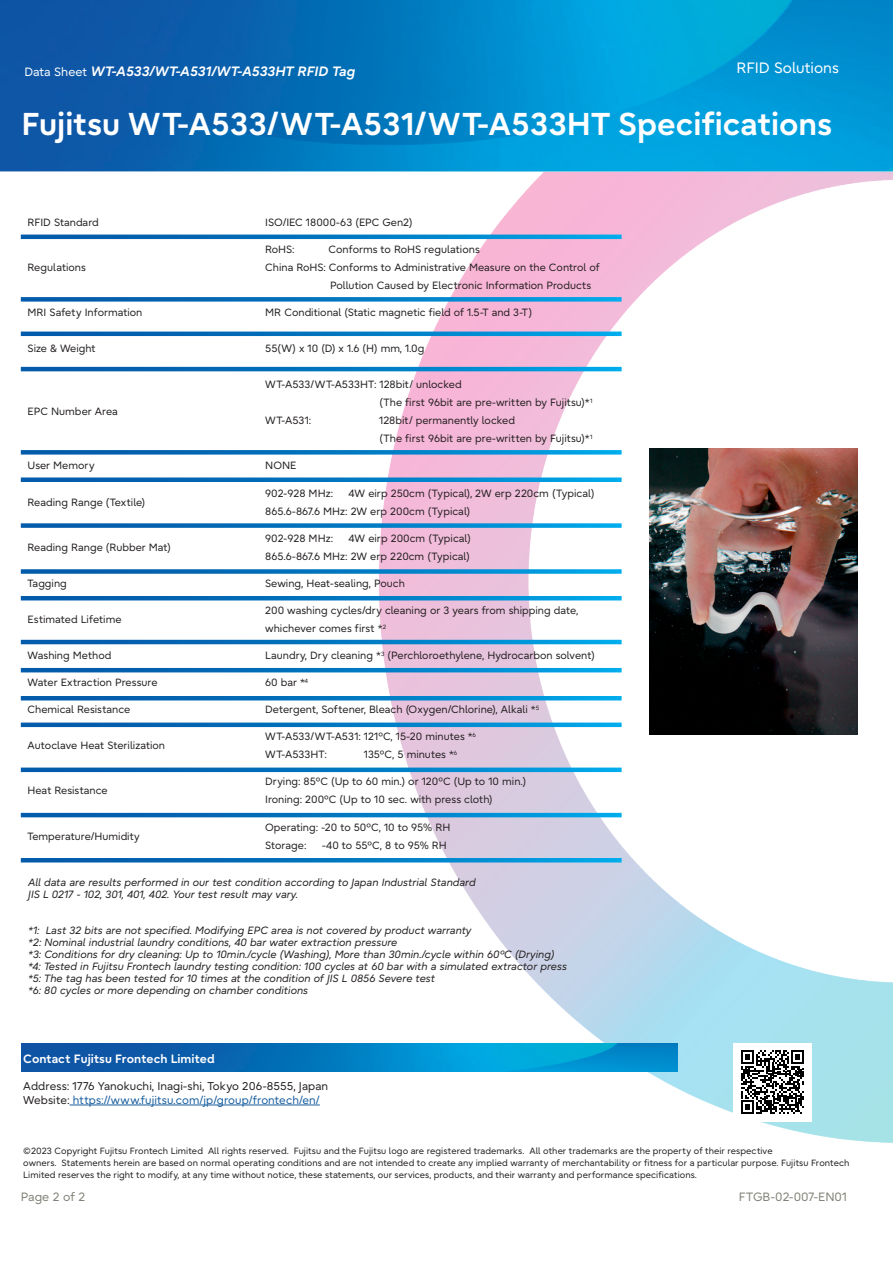
<style>
.page{position:relative;width:893px;height:1263px;background:#fff}
.page>*{position:absolute;margin:0;border:0;box-sizing:border-box;transform-origin:0 0}
.t1{font:700 31.5px "Fujitsu Infinity Pro";color:#fff}
.t2{font:15px "Fujitsu Infinity Pro";color:#fff}
.t3{font:italic 700 13.5px "Fujitsu Infinity Pro";color:#fff}
.t4{font:700 12px "Fujitsu Infinity Pro";letter-spacing:.005em;color:#fff}
.t5{font:12px "Fujitsu Infinity Pro";color:#818178}
.t6{font:11.25px/13.5px "Fujitsu Infinity Pro";letter-spacing:.005em;color:#231f20}
.t7{font:10.5px/18px "Fujitsu Infinity Pro";color:#231f20}
.t8{font:italic 10.5px/12px "Fujitsu Infinity Pro";color:#231f20}
.t9{font:9px/12px "Fujitsu Infinity Pro";letter-spacing:.005em;color:#231f20}
.s1{font-weight:400;font-style:normal;font-size:12px}
.s2{color:#175d9e}
</style>
<div class="page">
<img style="left:376px;top:171px;width:517px;height:972px">
<img style="left:22px;top:1043px;width:656px;height:29px">
<hr style="left:70px;top:1105px;width:250px;height:1px;background:#175d9e">
<svg style="left:21px;top:235px;width:601px;height:4px;background:#0179c2"></svg>
<img style="left:0;top:0;width:893px;height:171px">
<svg style="left:21px;top:367px;width:601px;height:4px;background:#0179c2"></svg>
<svg style="left:21px;top:297px;width:601px;height:5px;background:#1a84c7"></svg>
<svg style="left:21px;top:332px;width:601px;height:4px;background:#0179c2"></svg>
<svg style="left:21px;top:596px;width:601px;height:4px;background:#0179c2"></svg>
<svg style="left:21px;top:696px;width:601px;height:4px;background:#0179c2"></svg>
<svg style="left:21px;top:640px;width:601px;height:4px;background:#0179c2"></svg>
<svg style="left:21px;top:668px;width:601px;height:4px;background:#0179c2"></svg>
<svg style="left:21px;top:722px;width:601px;height:5px;background:#1d86c8"></svg>
<svg style="left:21px;top:767px;width:601px;height:5px;background:#1d87c8"></svg>
<svg style="left:21px;top:569px;width:601px;height:5px;background:#1a84c7"></svg>
<svg style="left:21px;top:477px;width:601px;height:5px;background:#1a84c7"></svg>
<svg style="left:21px;top:450px;width:601px;height:5px;background:#1a84c7"></svg>
<svg style="left:21px;top:813px;width:601px;height:4px;background:#0179c2"></svg>
<svg style="left:21px;top:858px;width:601px;height:4px;background:#0279c2"></svg>
<div style="left:733px;top:1043px;width:79px;height:78px;background:#fff"></div>
<svg style="left:741px;top:1050px;width:63px;height:64px"></svg>
<img style="left:650px;top:449px;width:207px;height:286px">
<svg style="left:21px;top:523px;width:601px;height:5px;background:#1a84c7"></svg>
<p class="t3" style="left:24px;top:63px;width:332px"><span class="s1">Data Sheet</span> WT-A533/WT-A531/WT-A533HT RFID Tag</p>
<h2 class="t2" style="left:736px;top:58px;width:104px">RFID Solutions</h2>
<h1 class="t1" style="left:22px;top:103px;width:812px">Fujitsu WT-A533/WT-A531/WT-A533HT Specifications</h1>
<p class="t7" style="left:28px;top:213px;width:73px">RFID Standard</p>
<p class="t7" style="left:265px;top:213px;width:149px">ISO/IEC 18000-63 (EPC Gen2)</p>
<p class="t7" style="left:28px;top:258px;width:60px">Regulations</p>
<p class="t7" style="left:265px;top:240px;width:31px">RoHS:</p>
<p class="t7" style="left:329px;top:240px;width:153px">Conforms to RoHS regulations</p>
<p class="t7" style="left:265px;top:258px;width:336px">China RoHS: Conforms to Administrative Measure on the Control of</p>
<p class="t7" style="left:330px;top:276px;width:263px">Pollution Caused by Electronic Information Products</p>
<p class="t7" style="left:28px;top:303px;width:116px">MRI Safety Information</p>
<p class="t7" style="left:265px;top:303px;width:268px">MR Conditional (Static magnetic field of 1.5-T and 3-T)</p>
<p class="t7" style="left:28px;top:339px;width:70px">Size &amp; Weight</p>
<p class="t7" style="left:265px;top:339px;width:161px">55(W) x 10 (D) x 1.6 (H) mm, 1.0g</p>
<p class="t7" style="left:28px;top:402px;width:92px">EPC Number Area</p>
<p class="t7" style="left:265px;top:375px;width:198px">WT-A533/WT-A533HT: 128bit/ unlocked</p>
<p class="t7" style="left:380px;top:393px;width:215px">(The first 96bit are pre-written by Fujitsu)*<sup>1</sup></p>
<p class="t7" style="left:265px;top:412px;width:47px">WT-A531:</p>
<p class="t7" style="left:379px;top:412px;width:215px">128bit/ permanently locked<br>(The first 96bit are pre-written by Fujitsu)*<sup>1</sup></p>
<p class="t7" style="left:28px;top:457px;width:69px">User Memory</p>
<p class="t7" style="left:265px;top:457px;width:33px">NONE</p>
<p class="t7" style="left:28px;top:493px;width:119px">Reading Range (Textile)</p>
<p class="t7" style="left:265px;top:484px;width:331px;text-indent:83px">4W eirp 250cm (Typical), 2W erp 220cm (Typical)<br>865.6-867.6 MHz: 2W erp 200cm (Typical)</p>
<p class="t7" style="left:265px;top:484px;width:69px">902-928 MHz:</p>
<p class="t7" style="left:28px;top:538px;width:145px">Reading Range (Rubber Mat)</p>
<p class="t7" style="left:265px;top:529px;width:207px;text-align:right">4W eirp 200cm (Typical)<br>865.6-867.6 MHz: 2W erp 220cm (Typical)</p>
<p class="t7" style="left:265px;top:529px;width:69px">902-928 MHz:</p>
<p class="t7" style="left:28px;top:574px;width:41px">Tagging</p>
<p class="t7" style="left:265px;top:574px;width:141px">Sewing, Heat-sealing, Pouch</p>
<p class="t7" style="left:28px;top:610px;width:95px">Estimated Lifetime</p>
<p class="t7" style="left:265px;top:601px;width:315px">200 washing cycles/dry cleaning or 3 years from shipping date, whichever comes first *<sup>2</sup></p>
<p class="t7" style="left:28px;top:646px;width:85px">Washing Method</p>
<p class="t7" style="left:265px;top:646px;width:331px">Laundry, Dry cleaning *<sup>3</sup> (Perchloroethylene, Hydrocarbon solvent)</p>
<p class="t7" style="left:28px;top:673px;width:131px">Water Extraction Pressure</p>
<p class="t7" style="left:265px;top:673px;width:45px">60 bar *<sup>4</sup></p>
<p class="t7" style="left:28px;top:700px;width:104px">Chemical Resistance</p>
<p class="t7" style="left:265px;top:700px;width:276px">Detergent, Softener, Bleach (Oxygen/Chlorine), Alkali *<sup>5</sup></p>
<p class="t7" style="left:28px;top:736px;width:139px">Autoclave Heat Sterilization</p>
<p class="t7" style="left:265px;top:727px;width:212px">WT-A533/WT-A531: 121ºC, 15-20 minutes *<sup>6<br></sup>WT-A533HT:</p>
<p class="t7" style="left:364px;top:746px;width:95px">135ºC, 5 minutes *<sup>6</sup></p>
<p class="t7" style="left:28px;top:782px;width:82px">Heat Resistance</p>
<p class="t7" style="left:265px;top:773px;width:262px">Drying: 85ºC (Up to 60 min.) or 120ºC (Up to 10 min.)<br>Ironing: 200ºC (Up to 10 sec. with press cloth)</p>
<p class="t7" style="left:28px;top:827px;width:114px">Temperature/Humidity</p>
<p class="t7" style="left:265px;top:818px;width:187px">Operating: -20 to 50ºC, 10 to 95% RH<br>Storage:</p>
<p class="t7" style="left:322px;top:836px;width:127px">-40 to 55ºC, 8 to 95% RH</p>
<p class="t8" style="left:28px;top:876px;width:449px">All data are results performed in our test condition according to Japan Industrial Standard<br>JIS L 0217 - 102, 301, 401, 402. Your test result may vary.</p>
<p class="t8" style="left:28px;top:924px;width:540px">*1: Last 32 bits are not specified. Modifying EPC area is not covered by product warranty<br>*2: Nominal industrial laundry conditions, 40 bar water extraction pressure<br>*3: Conditions for dry cleaning: Up to 10min./cycle (Washing), More than 30min./cycle within 60ºC (Drying) *4: Tested in Fujitsu Frontech laundry testing condition: 100 cycles at 60 bar with a simulated extractor press *5: The tag has been tested for 10 times at the condition of JIS L 0856 Severe test<br>*6: 80 cycles or more depending on chamber conditions</p>
<p class="t4" style="left:23px;top:1051px;width:193px">Contact Fujitsu Frontech Limited</p>
<p class="t6" style="left:23px;top:1079px;width:306px">Address: 1776 Yanokuchi, Inagi-shi, Tokyo 206-8555, Japan<br>Website: <span class="s2">https://www.fujitsu.com/jp/group/frontech/en/</span></p>
<p class="t9" style="left:23px;top:1144px;width:828px">©2023 Copyright Fujitsu Frontech Limited All rights reserved. Fujitsu and the Fujitsu logo are registered trademarks. All other trademarks are the property of their respective<br>owners. Statements herein are based on normal operating conditions and are not intended to create any implied warranty of merchantability or fitness for a particular purpose. Fujitsu Frontech<br>Limited reserves the right to modify, at any time without notice, these statements, our services, products, and their warranty and performance specifications.</p>
<p class="t5" style="left:21px;top:1189px;width:66px">Page 2 of 2</p>
<p class="t5" style="left:739px;top:1189px;width:110px">FTGB-02-007-EN01</p>
</div>
